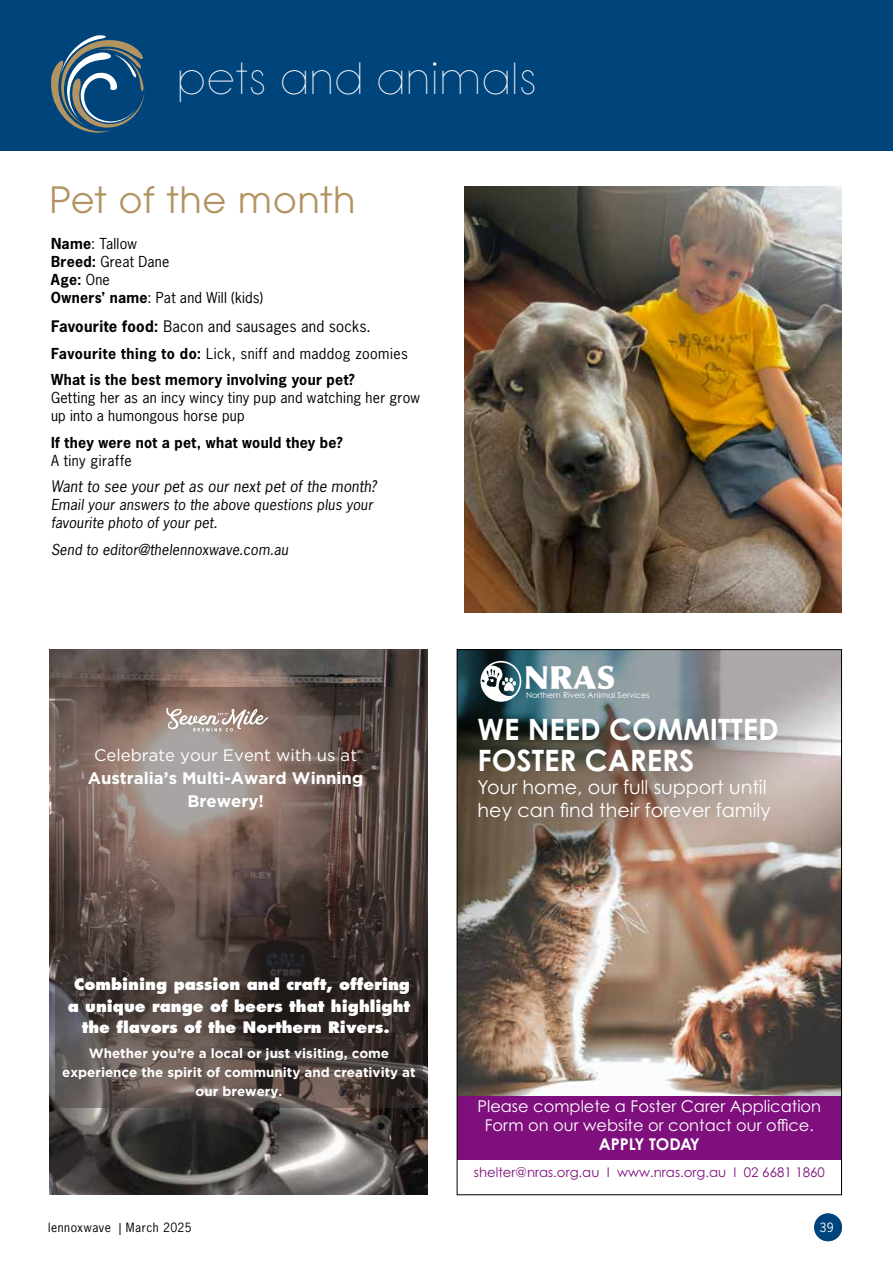
<style>
.page{position:relative;width:893px;height:1263px;background:#fff}
.page>*{position:absolute;margin:0;border:0;box-sizing:border-box;transform-origin:0 0}
.t1{font:36px "ITC Avant Garde Pro";letter-spacing:.03em;color:#b29362}
.t2{font:900 32.1px "Optima";color:#fff}
.t3{font:31.5px "Bondoluo Peek";letter-spacing:.12em;color:#fff}
.t4{font:700 29.55px/30.6px "Century Gothic Pro";color:#fff}
.t5{font:19.2px/23.4px "Century Gothic Pro";color:#fff}
.t6{font:700 16.8px/23.1px "Gotham";color:#fff;text-align:center}
.t7{font:16.8px "Gotham";color:#fff}
.t8{font:16.2px/19.2px "Century Gothic Pro";color:#fff;text-align:center}
.t9{font:700 16.2px "Century Gothic Pro";color:#fff}
.t10{font:800 15.45px/21.5px "Futura Std";color:#fff;text-align:center}
.t11{font:15px "News Gothic Std";letter-spacing:.015em;color:#000}
.t12{font:italic 15px "News Gothic Std";letter-spacing:.01em;color:#000}
.t13{font:14.25px/18px "News Gothic Std";letter-spacing:.02em;color:#000}
.t14{font:700 14.25px/26.5px "News Gothic Std";letter-spacing:.02em;color:#000}
.t15{font:italic 14.25px/18px "News Gothic Std";letter-spacing:.015em;color:#000}
.t16{font:700 13.35px/18.6px "Gotham";color:#fff;text-align:center}
.t17{font:13.2px "Century Gothic Pro";color:#7e0f7c}
.t18{font:12px "News Gothic Std";letter-spacing:.045em;color:#000}
.t19{font:12px "News Gothic Std";color:#fff}
.t20{font:8.25px "Century Gothic Pro";color:#fff}
.s1{font-weight:700}
.s2{font-weight:400}
</style>
<div class="page">
<div style="left:0;top:0;width:893px;height:151px;background:#00447c"></div>
<svg style="left:51px;top:35px;width:94px;height:98px"></svg>
<div style="left:814px;top:1213px;width:28px;height:28px;background:#00447c;border-radius:50%"></div>
<div style="left:457px;top:1093px;width:384px;height:67px;background:#7e0f7c"></div>
<img style="left:459px;top:651px;width:381px;height:445px">
<svg style="left:480px;top:661px;width:41px;height:41px"></svg>
<img style="left:50px;top:650px;width:378px;height:544px">
<svg style="left:55px;top:687px;width:368px;height:421px;background:#5e504b"></svg>
<svg style="left:166px;top:708px;width:103px;height:24px;background:#b3a29a"></svg>
<img style="left:464px;top:186px;width:378px;height:426px">
<h3 class="t3" style="left:179px;top:60px;width:358px">Pets and animals</h3>
<h1 class="t1" style="left:50px;top:178px;width:307px">Pet of the month</h1>
<p class="t13" style="left:51px;top:234px;width:214px"><span class="s1">Name</span>: Tallow<br><span class="s1">Breed:</span> Great Dane<br><span class="s1">Age:</span> One<br><span class="s1">Owners’ name</span>: Pat and Will (kids)</p>
<p class="t11" style="left:51px;top:317px;width:321px"><span class="s1">Favourite food:</span> Bacon and sausages and socks.</p>
<p class="t14" style="left:51px;top:340px;width:358px">Favourite thing to do: <span class="s2">Lick, sniff and maddog zoomies<br></span>What is the best memory involving your pet?</p>
<p class="t13" style="left:51px;top:389px;width:370px">Getting her as an incy wincy tiny pup and watching her grow up into a humongous horse pup</p>
<p class="t14" style="left:51px;top:429px;width:293px">If they were not a pet, what would they be?</p>
<p class="t13" style="left:51px;top:451px;width:82px">A tiny giraffe</p>
<p class="t12" style="left:51px;top:477px;width:327px">Want to see your pet as our next pet of the month?</p>
<p class="t15" style="left:51px;top:496px;width:323px">Email your answers to the above questions plus your favourite photo of your pet.</p>
<p class="t15" style="left:51px;top:541px;width:239px">Send to editor@thelennoxwave.com.au</p>
<p class="t7" style="left:94px;top:744px;width:264px">Celebrate your Event with us at</p>
<p class="t6" style="left:88px;top:766px;width:277px">Australia’s Multi-Award Winning<br>Brewery!</p>
<h2 class="t2" style="left:524px;top:658px;width:93px">NRAS</h2>
<p class="t20" style="left:526px;top:690px;width:125px">Northern Rivers Animal Services</p>
<h3 class="t4" style="left:478px;top:713px;width:303px">WE NEED COMMITTED<br>FOSTER CARERS</h3>
<h3 class="t5" style="left:478px;top:775px;width:295px">Your home, our full support until hey can find their forever family</h3>
<p class="t10" style="left:68px;top:974px;width:344px">Combining passion and craft, offering a unique range of beers that highlight the flavors of the Northern Rivers.</p>
<p class="t16" style="left:62px;top:1044px;width:355px">Whether you’re a local or just visiting, come experience the spirit of community and creativity at our brewery.</p>
<p class="t8" style="left:477px;top:1096px;width:345px">Please complete a Foster Carer Application<br>Form on our website or contact our office.</p>
<p class="t9" style="left:599px;top:1134px;width:103px">APPLY TODAY</p>
<p class="t17" style="left:474px;top:1164px;width:352px">shelter@nras.org.au I www.nras.org.au I 02 6681 1860</p>
<p class="t18" style="left:48px;top:1220px;width:145px">lennoxwave | March 2025</p>
<p class="t19" style="left:819px;top:1220px;width:16px">39</p>
</div>
